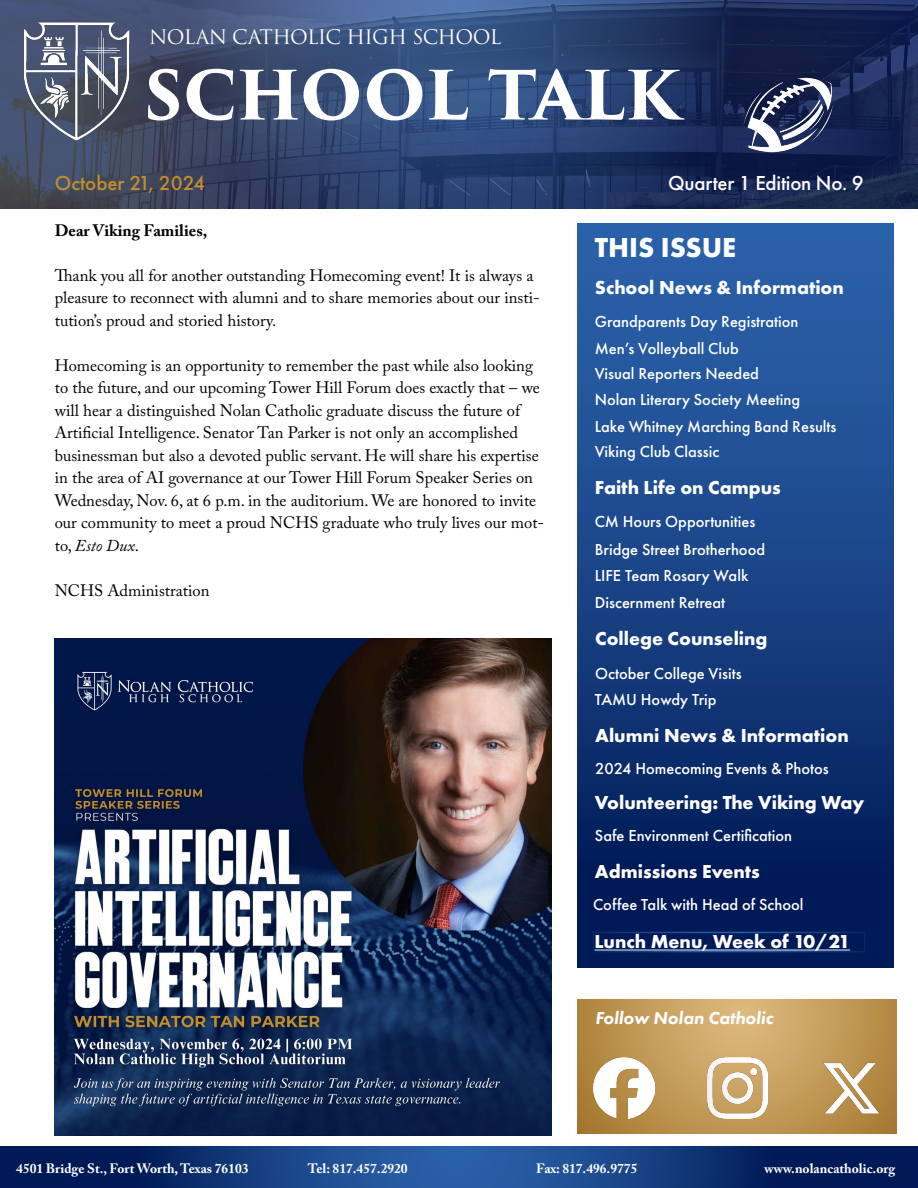
<style>
.page{position:relative;width:918px;height:1188px;background:#fff}
.page>*{position:absolute;margin:0;border:0;box-sizing:border-box;transform-origin:0 0}
.t1{font:700 66px "Trajan Pro 3";letter-spacing:-.015em;color:#fff}
.t2{font:700 28.5px "Futura PT";color:#fff}
.t3{font:500 21px "Futura PT";letter-spacing:-.01em;color:#fff}
.t4{font:500 21px "Futura PT";color:#c18f2d}
.t5{font:700 19.5px "Futura PT";color:#fff}
.t6{font:19.5px "Trajan Pro 3";letter-spacing:-.04em;color:#fff}
.t7{font:italic 800 18px "Futura PT";color:#fff}
.t8{font:16.5px/22.5px "Adobe Caslon Pro";color:#000}
.t9{font:500 16.5px "Futura PT";color:#fff}
.t10{font:700 16.5px "Adobe Caslon Pro";color:#000}
.t11{font:700 13.5px "Adobe Caslon Pro";color:#fff}
.s1{font-style:italic}
</style>
<div class="page">
<svg style="left:0;top:1147px;width:918px;height:41px;background:#113678"></svg>
<svg style="left:578px;top:999px;width:318px;height:134px;background:#c29a58"></svg>
<img style="left:821px;top:1058px;width:60px;height:60px">
<img style="left:707px;top:1058px;width:61px;height:60px">
<img style="left:593px;top:1058px;width:61px;height:60px">
<div style="left:578px;top:224px;width:316px;height:744px;background:linear-gradient(to bottom,#2e67b0,#001753)"></div>
<img style="left:54px;top:639px;width:497px;height:497px">
<svg style="left:0;top:0;width:918px;height:208px;background:#2b3f69"></svg>
<img style="left:0;top:0;width:207px;height:144px">
<img style="left:728px;top:65px;width:123px;height:98px">
<p class="t6" style="left:149px;top:24px;width:354px">NOLAN CATHOLIC HIGH SCHOOL</p>
<h1 class="t1" style="left:144px;top:46px;width:537px">SCHOOL TALK</h1>
<p class="t4" style="left:55px;top:170px;width:152px">October 21, 2024</p>
<p class="t3" style="left:668px;top:170px;width:197px">Quarter 1 Edition No. 9</p>
<p class="t10" style="left:55px;top:220px;width:154px">Dear Viking Families,</p>
<p class="t8" style="left:55px;top:264px;width:487px">Thank you all for another outstanding Homecoming event! It is always a pleasure to reconnect with alumni and to share memories about our insti&shy;tution’s proud and storied history.</p>
<p class="t8" style="left:55px;top:354px;width:491px">Homecoming is an opportunity to remember the past while also looking to the future, and our upcoming Tower Hill Forum does exactly that – we will hear a distinguished Nolan Catholic graduate discuss the future of Artificial Intelligence. Senator Tan Parker is not only an accomplished businessman but also a devoted public servant. He will share his expertise in the area of AI governance at our Tower Hill Forum Speaker Series on Wednesday, Nov. 6, at 6 p.m. in the auditorium. We are honored to invite our community to meet a proud NCHS graduate who truly lives our mot&shy;to, <span class="s1">Esto Dux</span>.</p>
<p class="t8" style="left:55px;top:579px;width:156px">NCHS Administration</p>
<h2 class="t2" style="left:595px;top:229px;width:143px">THIS ISSUE</h2>
<p class="t5" style="left:595px;top:275px;width:251px">School News &amp; Information</p>
<p class="t9" style="left:595px;top:312px;width:205px">Grandparents Day Registration</p>
<p class="t9" style="left:595px;top:338px;width:146px">Men’s Volleyball Club</p>
<p class="t9" style="left:595px;top:364px;width:166px">Visual Reporters Needed</p>
<p class="t9" style="left:595px;top:389px;width:207px">Nolan Literary Society Meeting</p>
<p class="t9" style="left:595px;top:416px;width:243px">Lake Whitney Marching Band Results</p>
<p class="t9" style="left:595px;top:442px;width:126px">Viking Club Classic</p>
<p class="t5" style="left:595px;top:475px;width:187px">Faith Life on Campus</p>
<p class="t9" style="left:595px;top:512px;width:162px">CM Hours Opportunities</p>
<p class="t9" style="left:595px;top:539px;width:172px">Bridge Street Brotherhood</p>
<p class="t9" style="left:595px;top:592px;width:132px">Discernment Retreat</p>
<p class="t9" style="left:595px;top:566px;width:155px">LIFE Team Rosary Walk</p>
<p class="t5" style="left:595px;top:626px;width:174px">College Counseling</p>
<p class="t9" style="left:595px;top:663px;width:148px">October College Visits</p>
<p class="t9" style="left:595px;top:690px;width:123px">TAMU Howdy Trip</p>
<p class="t5" style="left:595px;top:723px;width:255px">Alumni News &amp; Information</p>
<p class="t9" style="left:595px;top:758px;width:235px">2024 Homecoming Events &amp; Photos</p>
<p class="t5" style="left:595px;top:790px;width:271px">Volunteering: The Viking Way</p>
<p class="t9" style="left:595px;top:826px;width:199px">Safe Environment Certification</p>
<p class="t5" style="left:595px;top:859px;width:166px">Admissions Events</p>
<p class="t9" style="left:593px;top:894px;width:212px">Coffee Talk with Head of School</p>
<p class="t5" style="left:594px;top:929px;width:257px">Lunch Menu, Week of 10/21</p>
<p class="t7" style="left:595px;top:1007px;width:180px">Follow Nolan Catholic</p>
<p class="t11" style="left:16px;top:1161px;width:234px">4501 Bridge St., Fort Worth, Texas 76103</p>
<p class="t11" style="left:308px;top:1161px;width:101px">Tel: 817.457.2920</p>
<p class="t11" style="left:536px;top:1161px;width:103px">Fax: 817.496.9775</p>
<p class="t11" style="left:765px;top:1161px;width:132px">www.nolancatholic.org</p>
</div>
